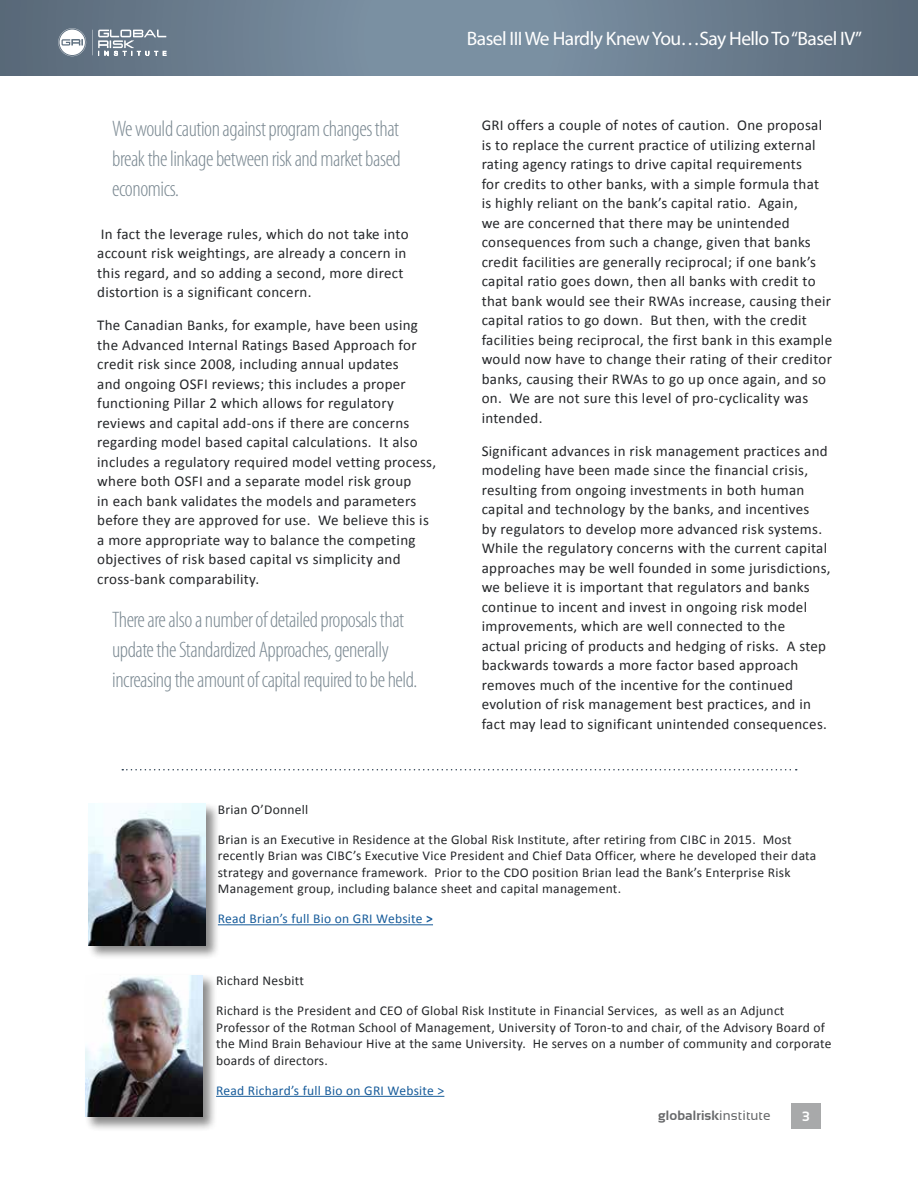
<style>
.page{position:relative;width:918px;height:1188px;background:#fff}
.page>*{position:absolute;margin:0;border:0;box-sizing:border-box;transform-origin:0 0}
.t1{font:300 condensed 22.5px/30px "Myriad Pro";letter-spacing:-.02em;color:#7b8992;text-align:justify}
.t2{font:19.5px "Myriad Pro";letter-spacing:-.03em;color:#fff}
.t3{font:15px/19.5px "Calibri";letter-spacing:.02em;color:#242629}
.t4{font:13.5px/16.5px "Calibri";letter-spacing:.02em;color:#242629}
.t5{font:13.5px "Calibri";letter-spacing:.02em;color:#165b9a}
.t6{font:700 13.5px "Sansation";letter-spacing:.01em;color:#242629}
.t7{font:700 13.5px "Sansation";color:#fff}
.s1{font-weight:700}
.s2{font-weight:400}
</style>
<div class="page">
<div style="left:791px;top:1103px;width:30px;height:26px;background:#a8a9aa"></div>
<svg style="left:0;top:0;width:918px;height:76px;background:#6c7f91"></svg>
<svg style="left:58px;top:28px;width:28px;height:28px"></svg>
<svg style="left:92px;top:30px;width:74px;height:26px;background:#8a97a4"></svg>
<hr style="left:218px;top:924px;width:215px;height:1px;background:#165b9a">
<div style="left:87px;top:802px;width:133px;height:158px;background:#000;opacity:.46"></div>
<img style="left:88px;top:804px;width:117px;height:141px">
<hr style="left:216px;top:1096px;width:228px;height:1px;background:#165b9a">
<div style="left:84px;top:974px;width:134px;height:158px;background:#000;opacity:.46"></div>
<img style="left:86px;top:975px;width:117px;height:142px">
<svg style="left:122px;top:769px;width:675px;height:1px"></svg>
<h1 class="t1" style="left:112px;top:114px;width:290px">We would caution against program changes that break the linkage between risk and market based economics.</h1>
<p class="t3" style="left:97px;top:224px;width:313px">In fact the leverage rules, which do not take into account risk weightings, are already a concern in this regard, and so adding a second, more direct distortion is a significant concern.</p>
<p class="t3" style="left:97px;top:316px;width:341px">The Canadian Banks, for example, have been using the Advanced Internal Ratings Based Approach for credit risk since 2008, including annual updates<br>and ongoing OSFI reviews; this includes a proper functioning Pillar 2 which allows for regulatory reviews and capital add-ons if there are concerns regarding model based capital calculations. It also includes a regulatory required model vetting process, where both OSFI and a separate model risk group<br>in each bank validates the models and parameters before they are approved for use. We believe this is a more appropriate way to balance the competing objectives of risk based capital vs simplicity and cross-bank comparability.</p>
<h1 class="t1" style="left:112px;top:606px;width:307px;text-align:left">There are also a number of detailed proposals that update the Standardized Approaches, generally increasing the amount of capital required to be held.</h1>
<h2 class="t2" style="left:467px;top:26px;width:397px">Basel III We Hardly Knew You…Say Hello To “Basel IV”</h2>
<p class="t3" style="left:482px;top:115px;width:352px">GRI offers a couple of notes of caution. One proposal is to replace the current practice of utilizing external rating agency ratings to drive capital requirements<br>for credits to other banks, with a simple formula that is highly reliant on the bank’s capital ratio. Again,<br>we are concerned that there may be unintended consequences from such a change, given that banks credit facilities are generally reciprocal; if one bank’s capital ratio goes down, then all banks with credit to that bank would see their RWAs increase, causing their capital ratios to go down. But then, with the credit facilities being reciprocal, the first bank in this example would now have to change their rating of their creditor banks, causing their RWAs to go up once again, and so on. We are not sure this level of pro-cyclicality was intended.</p>
<p class="t3" style="left:482px;top:441px;width:351px">Significant advances in risk management practices and modeling have been made since the financial crisis, resulting from ongoing investments in both human capital and technology by the banks, and incentives<br>by regulators to develop more advanced risk systems.<br>While the regulatory concerns with the current capital approaches may be well founded in some jurisdictions, we believe it is important that regulators and banks continue to incent and invest in ongoing risk model improvements, which are well connected to the<br>actual pricing of products and hedging of risks. A step backwards towards a more factor based approach removes much of the incentive for the continued evolution of risk management best practices, and in fact may lead to significant unintended consequences.</p>
<p class="t4" style="left:218px;top:801px;width:92px">Brian O’Donnell</p>
<p class="t4" style="left:218px;top:831px;width:600px">Brian is an Executive in Residence at the Global Risk Institute, after retiring from CIBC in 2015. Most recently Brian was CIBC’s Executive Vice President and Chief Data Officer, where he developed their data strategy and governance framework. Prior to the CDO position Brian lead the Bank’s Enterprise Risk Management group, including balance sheet and capital management.</p>
<p class="t5" style="left:218px;top:910px;width:217px">Read Brian’s full Bio on GRI Website <span class="s1">&gt;</span></p>
<p class="t4" style="left:216px;top:973px;width:89px">Richard Nesbitt</p>
<p class="t4" style="left:216px;top:1003px;width:617px">Richard is the President and CEO of Global Risk Institute in Financial Services, as well as an Adjunct Professor of the Rotman School of Management, University of Toron-to and chair, of the Advisory Board of the Mind Brain Behaviour Hive at the same University. He serves on a number of community and corporate boards of directors.</p>
<p class="t5" style="left:216px;top:1082px;width:230px">Read Richard’s full Bio on GRI Website &gt;</p>
<p class="t6" style="left:658px;top:1107px;width:114px">globalrisk<span class="s2">institute</span></p>
<p class="t7" style="left:802px;top:1108px;width:9px">3</p>
</div>
